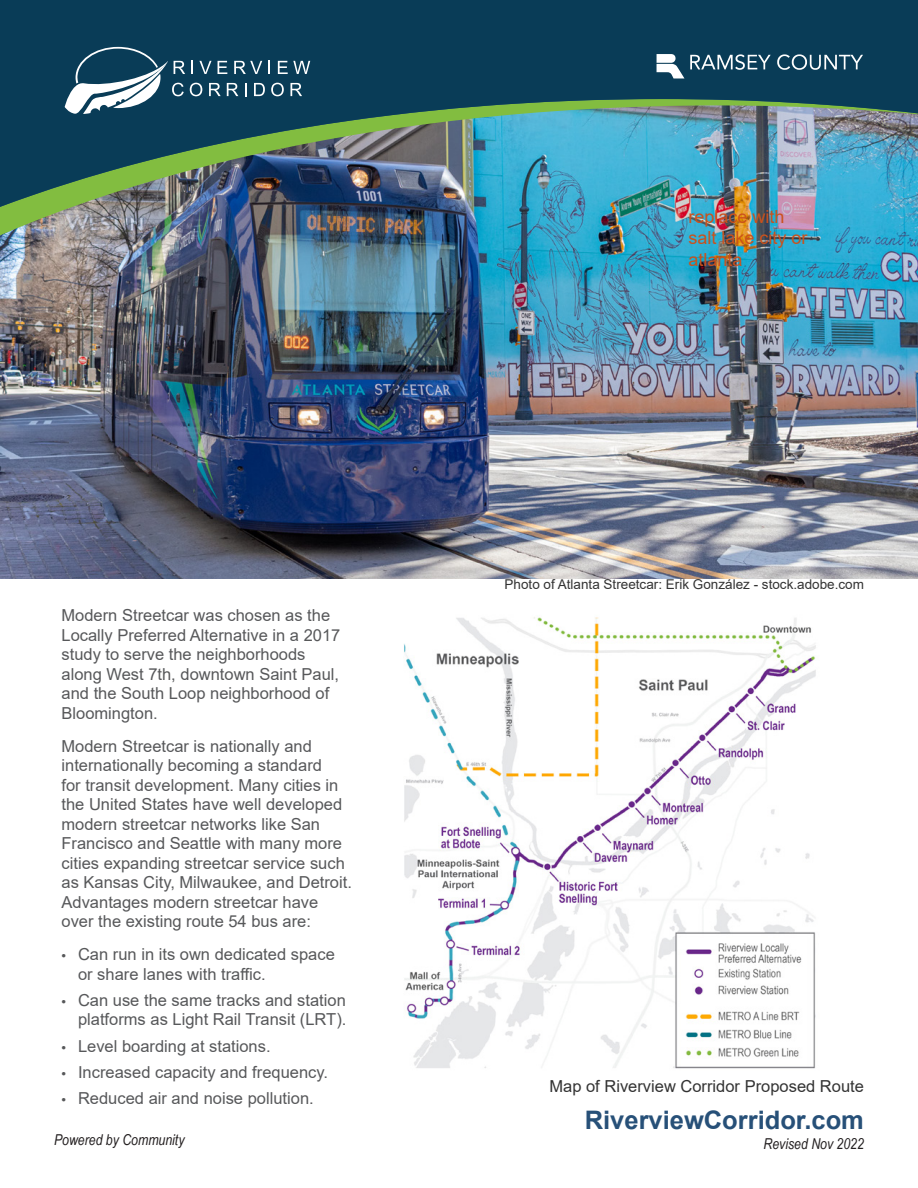
<style>
.page{position:relative;width:918px;height:1188px;background:#fff}
.page>*{position:absolute;margin:0;border:0;box-sizing:border-box;transform-origin:0 0}
.t1{font:700 25.5px "Arial";color:#275078}
.t2{font:18px/21.6px "Arial";color:#cb511c}
.t3{font:16.5px/19.5px "Arial";color:#57585a}
.t4{font:16.5px "Arial";color:#333}
.t5{font:italic 15px "Arial Narrow";color:#231f20}
.t6{font:13.5px "Arial";color:#333}
.s1{font-family:"Myriad Pro"}
</style>
<div class="page">
<img style="left:404px;top:617px;width:412px;height:452px">
<img style="left:0;top:381px;width:918px;height:198px">
<img style="left:0;top:207px;width:918px;height:168px">
<img style="left:0;top:0;width:918px;height:207px">
<svg style="left:65px;top:47px;width:245px;height:68px;background:#366076"></svg>
<svg style="left:657px;top:54px;width:27px;height:24px"></svg>
<svg style="left:690px;top:54px;width:81px;height:16px"></svg>
<svg style="left:777px;top:54px;width:86px;height:16px"></svg>
<p class="t2" style="left:688px;top:205px;width:121px">replace with salt lake city or atlanta</p>
<p class="t3" style="left:62px;top:605px;width:280px">Modern Streetcar was chosen as the<br>Locally Preferred Alternative in a 2017 study to serve the neighborhoods along West 7th, downtown Saint Paul, and the South Loop neighborhood of<br>Bloomington.</p>
<p class="t3" style="left:62px;top:736px;width:292px">Modern Streetcar is nationally and internationally becoming a standard<br>for transit development. Many cities in the United States have well developed modern streetcar networks like San Francisco and Seattle with many more cities expanding streetcar service such as Kansas City, Milwaukee, and Detroit.<br>Advantages modern streetcar have over the existing route 54 bus are:</p>
<p class="t3" style="left:78px;top:944px;width:258px;text-indent:-16px"><span class="s1">•</span> Can run in its own dedicated space or share lanes with traffic.</p>
<p class="t3" style="left:62px;top:990px;width:286px;text-align:right"><span class="s1">•</span> Can use the same tracks and station platforms as Light Rail Transit (LRT).</p>
<p class="t3" style="left:62px;top:1036px;width:211px"><span class="s1">•</span> Level boarding at stations.</p>
<p class="t3" style="left:62px;top:1062px;width:268px"><span class="s1">•</span> Increased capacity and frequency.</p>
<p class="t3" style="left:62px;top:1088px;width:254px"><span class="s1">•</span> Reduced air and noise pollution.</p>
<p class="t6" style="left:505px;top:575px;width:361px">Photo of Atlanta Streetcar: Erik González - stock.adobe.com</p>
<p class="t4" style="left:549px;top:1075px;width:316px">Map of Riverview Corridor Proposed Route</p>
<p class="t1" style="left:585px;top:1102px;width:281px">RiverviewCorridor.com</p>
<p class="t5" style="left:54px;top:1129px;width:132px">Powered by Community</p>
<p class="t5" style="left:763px;top:1133px;width:102px">Revised Nov 2022</p>
</div>
